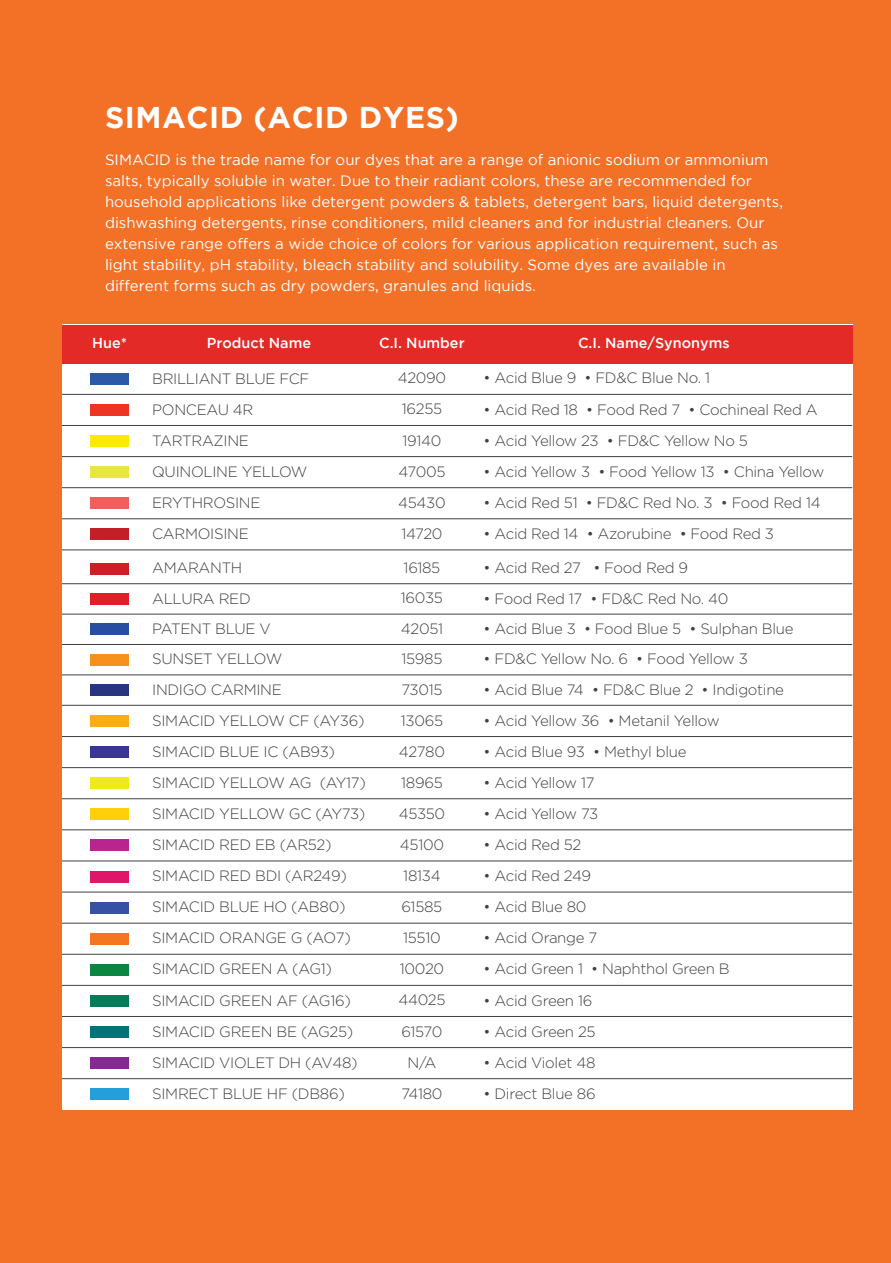
<style>
.page{position:relative;width:891px;height:1263px;background:#fff}
.page>*{position:absolute;margin:0;border:0;box-sizing:border-box;transform-origin:0 0}
.t1{font:700 30px "Gotham";letter-spacing:.02em;color:#fff}
.t2{font:300 15px/31px "Gotham";letter-spacing:-.02em;color:#414042}
.t3{font:15px/21px "Gotham";color:#fff}
.t4{font:500 14.4px "Gotham";color:#fff}
</style>
<div class="page">
<img style="left:0;top:0;width:891px;height:1262px">
<hr style="left:62px;top:954px;width:790px;height:1px;background:#414042">
<hr style="left:62px;top:985px;width:790px;height:1px;background:#414042">
<hr style="left:62px;top:1016px;width:790px;height:1px;background:#414042">
<hr style="left:62px;top:1047px;width:790px;height:1px;background:#414042">
<hr style="left:62px;top:1078px;width:790px;height:1px;background:#414042">
<h1 class="t1" style="left:105px;top:100px;width:355px">SIMACID (ACID DYES)</h1>
<p class="t3" style="left:105px;top:149px;width:679px">SIMACID is the trade name for our dyes that are a range of anionic sodium or ammonium salts, typically soluble in water. Due to their radiant colors, these are recommended for household applications like detergent powders &amp; tablets, detergent bars, liquid detergents, dishwashing detergents, rinse conditioners, mild cleaners and for industrial cleaners. Our extensive range offers a wide choice of colors for various application requirement, such as light stability, pH stability, bleach stability and solubility. Some dyes are available in different forms such as dry powders, granules and liquids.</p>
<p class="t4" style="left:92px;top:335px;width:36px">Hue*</p>
<p class="t4" style="left:207px;top:335px;width:106px">Product Name</p>
<p class="t4" style="left:379px;top:335px;width:87px">C.I. Number</p>
<p class="t4" style="left:578px;top:335px;width:153px">C.I. Name/Synonyms</p>
<p class="t2" style="left:152px;top:362px;width:159px">BRILLIANT BLUE FCF</p>
<p class="t2" style="left:398px;top:362px;width:50px">42090</p>
<p class="t2" style="left:484px;top:362px;width:228px">• Acid Blue 9 • FD&amp;C Blue No. 1</p>
<p class="t2" style="left:152px;top:393px;width:103px">PONCEAU 4R</p>
<p class="t2" style="left:402px;top:393px;width:42px">16255</p>
<p class="t2" style="left:484px;top:393px;width:336px">• Acid Red 18 • Food Red 7 • Cochineal Red A</p>
<p class="t2" style="left:152px;top:424px;width:157px">TARTRAZINE<br>QUINOLINE YELLOW</p>
<p class="t2" style="left:398px;top:424px;width:49px">19140<br>47005</p>
<p class="t2" style="left:484px;top:424px;width:266px">• Acid Yellow 23 • FD&amp;C Yellow No 5</p>
<p class="t2" style="left:484px;top:455px;width:342px">• Acid Yellow 3 • Food Yellow 13 • China Yellow</p>
<p class="t2" style="left:152px;top:487px;width:110px">ERYTHROSINE<br>CARMOISINE</p>
<p class="t2" style="left:152px;top:552px;width:92px">AMARANTH</p>
<p class="t2" style="left:398px;top:487px;width:49px">45430<br>14720</p>
<p class="t2" style="left:404px;top:552px;width:38px">16185</p>
<p class="t2" style="left:484px;top:487px;width:339px">• Acid Red 51 • FD&amp;C Red No. 3 • Food Red 14</p>
<p class="t2" style="left:484px;top:518px;width:292px">• Acid Red 14 • Azorubine • Food Red 3</p>
<p class="t2" style="left:484px;top:552px;width:206px">• Acid Red 27 • Food Red 9</p>
<p class="t2" style="left:152px;top:582px;width:100px">ALLURA RED</p>
<p class="t2" style="left:401px;top:582px;width:44px">16035</p>
<p class="t2" style="left:484px;top:582px;width:246px">• Food Red 17 • FD&amp;C Red No. 40</p>
<p class="t2" style="left:152px;top:613px;width:120px">PATENT BLUE V</p>
<p class="t2" style="left:401px;top:613px;width:44px">42051</p>
<p class="t2" style="left:484px;top:613px;width:311px">• Acid Blue 3 • Food Blue 5 • Sulphan Blue</p>
<p class="t2" style="left:152px;top:643px;width:132px">SUNSET YELLOW</p>
<p class="t2" style="left:401px;top:643px;width:42px">15985</p>
<p class="t2" style="left:484px;top:643px;width:266px">• FD&amp;C Yellow No. 6 • Food Yellow 3</p>
<p class="t2" style="left:152px;top:673px;width:131px">INDIGO CARMINE</p>
<p class="t2" style="left:401px;top:673px;width:43px">73015</p>
<p class="t2" style="left:484px;top:673px;width:302px">• Acid Blue 74 • FD&amp;C Blue 2 • Indigotine</p>
<p class="t2" style="left:152px;top:704px;width:215px">SIMACID YELLOW CF (AY36)<br>SIMACID BLUE IC (AB93)<br>SIMACID YELLOW AG (AY17)<br>SIMACID YELLOW GC (AY73)<br>SIMACID RED EB (AR52)<br>SIMACID RED BDI (AR249)<br>SIMACID BLUE HO (AB80)<br>SIMACID ORANGE G (AO7)<br>SIMACID GREEN A (AG1)<br>SIMACID GREEN AF (AG16)<br>SIMACID GREEN BE (AG25)<br>SIMACID VIOLET DH (AV48)<br>SIMRECT BLUE HF (DB86)</p>
<p class="t2" style="left:398px;top:704px;width:49px;text-align:center">13065<br>42780<br>18965<br>45350<br>45100<br>18134<br>61585<br>15510<br>10020<br>44025<br>61570<br>N/A<br>74180</p>
<p class="t2" style="left:484px;top:704px;width:238px">• Acid Yellow 36 • Metanil Yellow</p>
<p class="t2" style="left:484px;top:735px;width:204px">• Acid Blue 93 • Methyl blue</p>
<p class="t2" style="left:484px;top:766px;width:113px">• Acid Yellow 17</p>
<p class="t2" style="left:484px;top:798px;width:116px">• Acid Yellow 73</p>
<p class="t2" style="left:484px;top:829px;width:99px">• Acid Red 52</p>
<p class="t2" style="left:484px;top:860px;width:109px">• Acid Red 249</p>
<p class="t2" style="left:484px;top:891px;width:104px">• Acid Blue 80</p>
<p class="t2" style="left:484px;top:922px;width:115px">• Acid Orange 7</p>
<p class="t2" style="left:484px;top:953px;width:248px">• Acid Green 1 • Naphthol Green B</p>
<p class="t2" style="left:484px;top:984px;width:110px">• Acid Green 16</p>
<p class="t2" style="left:484px;top:1015px;width:114px">• Acid Green 25</p>
<p class="t2" style="left:484px;top:1046px;width:113px">• Acid Violet 48</p>
<p class="t2" style="left:484px;top:1077px;width:114px">• Direct Blue 86</p>
</div>
